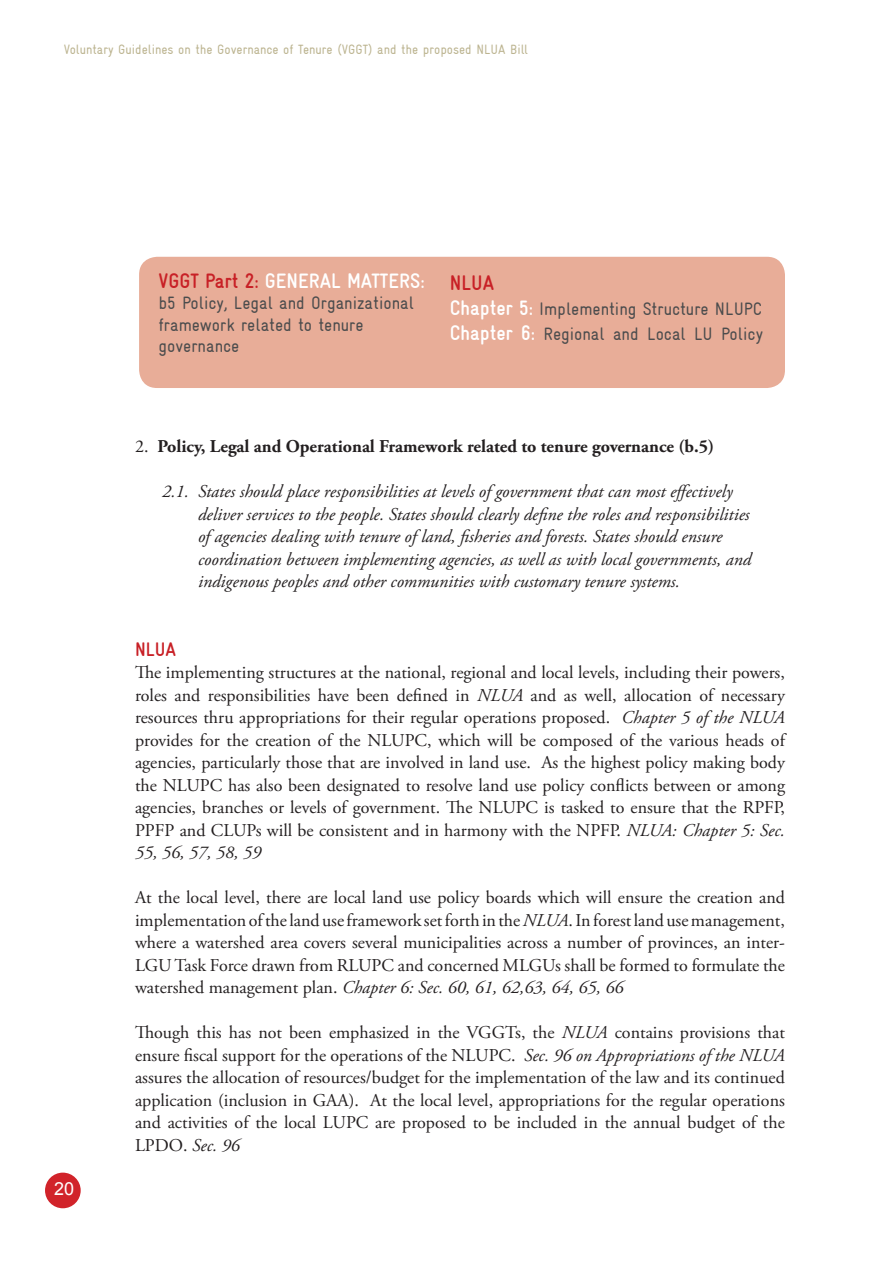
<style>
.page{position:relative;width:893px;height:1263px;background:#fff}
.page>*{position:absolute;margin:0;border:0;box-sizing:border-box;transform-origin:0 0}
.t1{font:700 condensed 21px "Gravur";color:#fff}
.t2{font:700 condensed 21px "Gravur";color:#c82026}
.t3{font:700 condensed 19.5px "Gravur";color:#c82026}
.t4{font:18px/22.5px "Adobe Garamond Pro";color:#231f20;text-align:justify}
.t5{font:italic 18px/22.5px "Adobe Garamond Pro";color:#231f20}
.t6{font:condensed 18px/21.6px "Gravur";color:#4b4c4d}
.t7{font:700 18px "Adobe Garamond Pro";color:#231f20}
.t8{font:18px "Arial";color:#fff}
.t9{font:condensed 13.5px "Gravur";color:#bcb490}
.s1{color:#c82026}
.s2{font-weight:700;font-size:21px;color:#fff}
.s3{font-weight:400}
.s4{font-style:italic}
</style>
<div class="page">
<div style="left:45px;top:1172px;width:36px;height:36px;background:#d1232a;border-radius:50%"></div>
<div style="left:139px;top:257px;width:646px;height:131px;background:#e8ad98;border-radius:18px"></div>
<p class="t9" style="left:64px;top:41px;width:466px">Voluntary Guidelines on the Governance of Tenure (VGGT) and the proposed NLUA Bill</p>
<p class="t1" style="left:159px;top:269px;width:268px"><span class="s1">VGGT Part 2:</span> GENERAL MATTERS:</p>
<p class="t6" style="left:159px;top:292px;width:257px">b5 Policy, Legal and Organizational framework related to tenure governance</p>
<p class="t2" style="left:450px;top:271px;width:46px">NLUA</p>
<p class="t6" style="left:450px;top:296px;width:315px;line-height:25.2px"><span class="s2">Chapter 5:</span> Implementing Structure NLUPC<br><span class="s2">Chapter 6:</span> Regional and Local LU Policy</p>
<p class="t7" style="left:135px;top:436px;width:581px"><span class="s3">2.</span> Policy, Legal and Operational Framework related to tenure governance (b.5)</p>
<p class="t5" style="left:198px;top:481px;width:555px;text-indent:-36px">2.1. States should place responsibilities at levels of government that can most effectively deliver services to the people. States should clearly define the roles and responsibilities of agencies dealing with tenure of land, fisheries and forests. States should ensure coordination between implementing agencies, as well as with local governments, and indigenous peoples and other communities with customary tenure systems.</p>
<p class="t8" style="left:54px;top:1177px;width:22px">20</p>
<p class="t3" style="left:135px;top:638px;width:43px">NLUA</p>
<p class="t4" style="left:135px;top:662px;width:651px">The implementing structures at the national, regional and local levels, including their powers, roles and responsibilities have been defined in <span class="s4">NLUA</span> and as well, allocation of necessary resources thru appropriations for their regular operations proposed. <span class="s4">Chapter 5 of the NLUA </span>provides for the creation of the NLUPC, which will be composed of the various heads of agencies, particularly those that are involved in land use. As the highest policy making body the NLUPC has also been designated to resolve land use policy conflicts between or among agencies, branches or levels of government. The NLUPC is tasked to ensure that the RPFP, PPFP and CLUPs will be consistent and in harmony with the NPFP. <span class="s4">NLUA: Chapter 5: Sec.<br>55, 56, 57, 58, 59</span></p>
<p class="t4" style="left:135px;top:887px;width:651px">At the local level, there are local land use policy boards which will ensure the creation and implementation of the land use framework set forth in the <span class="s4">NLUA</span>. In forest land use management, where a watershed area covers several municipalities across a number of provinces, an inter-LGU Task Force drawn from RLUPC and concerned MLGUs shall be formed to formulate the watershed management plan. <span class="s4">Chapter 6: Sec. 60, 61, 62,63, 64, 65, 66</span></p>
<p class="t4" style="left:135px;top:1022px;width:651px">Though this has not been emphasized in the VGGTs, the <span class="s4">NLUA</span> contains provisions that ensure fiscal support for the operations of the NLUPC. <span class="s4">Sec. 96 on Appropriations of the NLUA </span>assures the allocation of resources/budget for the implementation of the law and its continued application (inclusion in GAA). At the local level, appropriations for the regular operations and activities of the local LUPC are proposed to be included in the annual budget of the LPDO. <span class="s4">Sec. 96</span></p>
</div>
